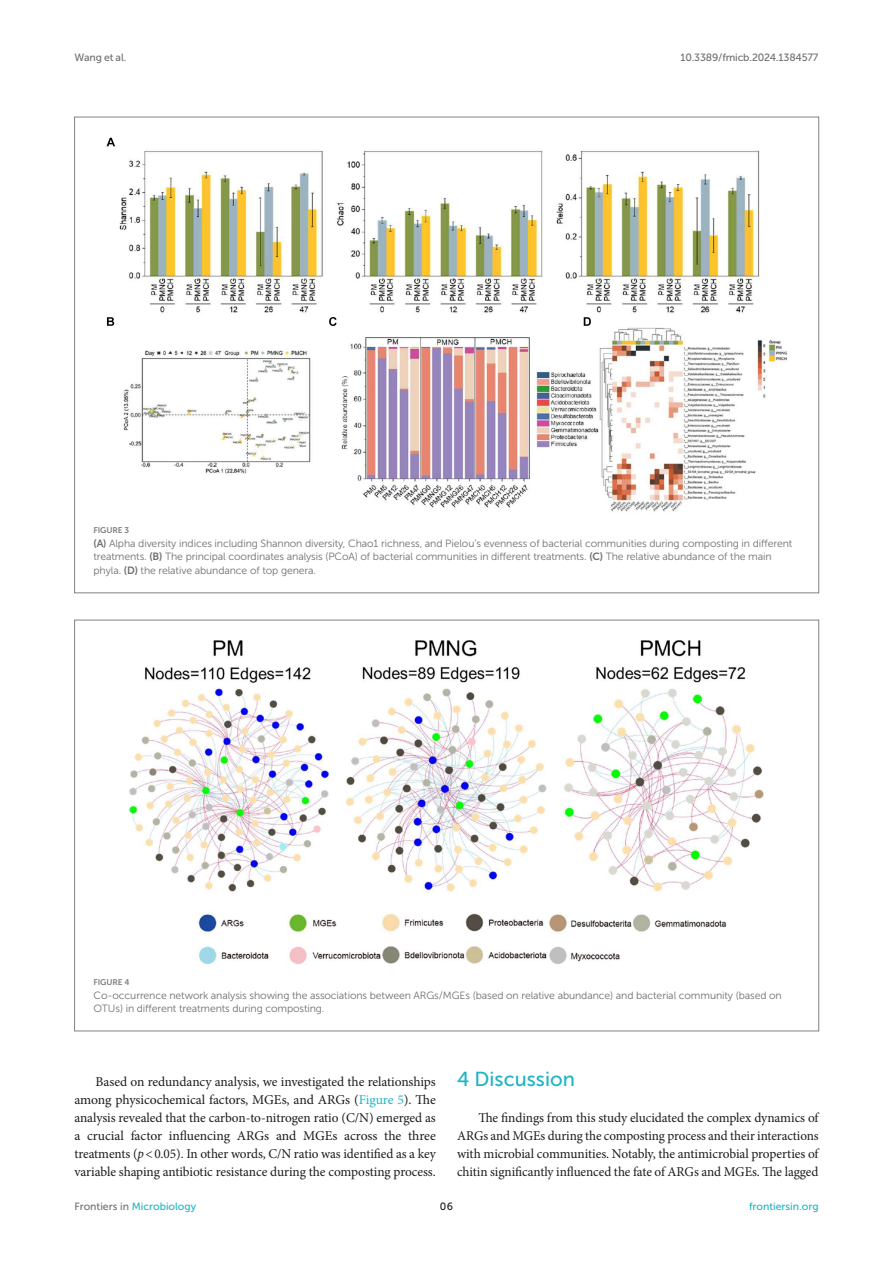
<style>
.page{position:relative;width:893px;height:1263px;background:#fff}
.page>*{position:absolute;margin:0;border:0;box-sizing:border-box;transform-origin:0 0}
.HEAD_1{font:20.25px "Museo Sans 500";color:#1db5c3}
.TEXT{font:13.5px/18px "Minion Pro";letter-spacing:-.005em;color:#1b1c1b;text-align:justify}
.TEXT_FLUSH{font:13.5px/18px "Minion Pro";letter-spacing:-.005em;color:#1b1c1b;text-align:justify}
.FIG_LEG{font:10.5px/13.5px "Museo Sans 300";letter-spacing:-.01em;color:#706f70}
.t1{font:10.5px "Museo Sans 500";color:#1db5c3}
.t2{font:10.5px "Museo Sans 500";letter-spacing:-.015em;color:#706f70}
.t3{font:10.5px "Museo Sans 500";color:#1b1c1b}
.FIG_HD{font:8.25px "Museo Sans 700";letter-spacing:-.01em;color:#7e7f7f}
.s1{font-family:"Museo Sans 700"}
.s2{color:#1db5c3}
.s3{font-style:italic}
.s4{color:#706f70}
</style>
<div class="page">
<img style="left:106px;top:137px;width:682px;height:375px">
<img style="left:129px;top:640px;width:635px;height:324px">
<p class="t2" style="left:74px;top:51px;width:53px">Wang et al.</p>
<p class="t2" style="left:680px;top:51px;width:140px">10.3389/fmicb.2024.1384577</p>
<p class="FIG_HD" style="left:94px;top:526px;width:37px">FIGURE 3</p>
<p class="FIG_LEG" style="left:94px;top:537px;width:700px"><span class="s1">(A)</span> Alpha diversity indices including Shannon diversity, Chao1 richness, and Pielou’s evenness of bacterial communities during composting in different treatments. <span class="s1">(B)</span> The principal coordinates analysis (PCoA) of bacterial communities in different treatments. <span class="s1">(C)</span> The relative abundance of the main phyla. <span class="s1">(D)</span> the relative abundance of top genera.</p>
<p class="FIG_HD" style="left:94px;top:977px;width:37px">FIGURE 4</p>
<p class="FIG_LEG" style="left:94px;top:988px;width:690px">Co-occurrence network analysis showing the associations between ARGs/MGEs (based on relative abundance) and bacterial community (based on<br>OTUs) in different treatments during composting.</p>
<p class="TEXT" style="left:74px;top:1073px;width:363px;text-indent:21px">Based on redundancy analysis, we investigated the relationships among physicochemical factors, MGEs, and ARGs (<span class="s2">Figure 5</span>). The analysis revealed that the carbon-to-nitrogen ratio (C/N) emerged as a crucial factor influencing ARGs and MGEs across the three treatments (<span class="s3">p</span>&lt;0.05). In other words, C/N ratio was identified as a key variable shaping antibiotic resistance during the composting process.</p>
<p class="HEAD_1" style="left:457px;top:1068px;width:119px">4 Discussion</p>
<p class="TEXT_FLUSH" style="left:457px;top:1109px;width:363px;text-indent:21px">The findings from this study elucidated the complex dynamics of ARGs and MGEs during the composting process and their interactions with microbial communities. Notably, the antimicrobial properties of chitin significantly influenced the fate of ARGs and MGEs. The lagged</p>
<p class="t1" style="left:74px;top:1200px;width:123px"><span class="s4">Frontiers in</span> Microbiology</p>
<p class="t3" style="left:440px;top:1200px;width:15px">06</p>
<p class="t1" style="left:749px;top:1200px;width:71px">frontiersin.org</p>
</div>
